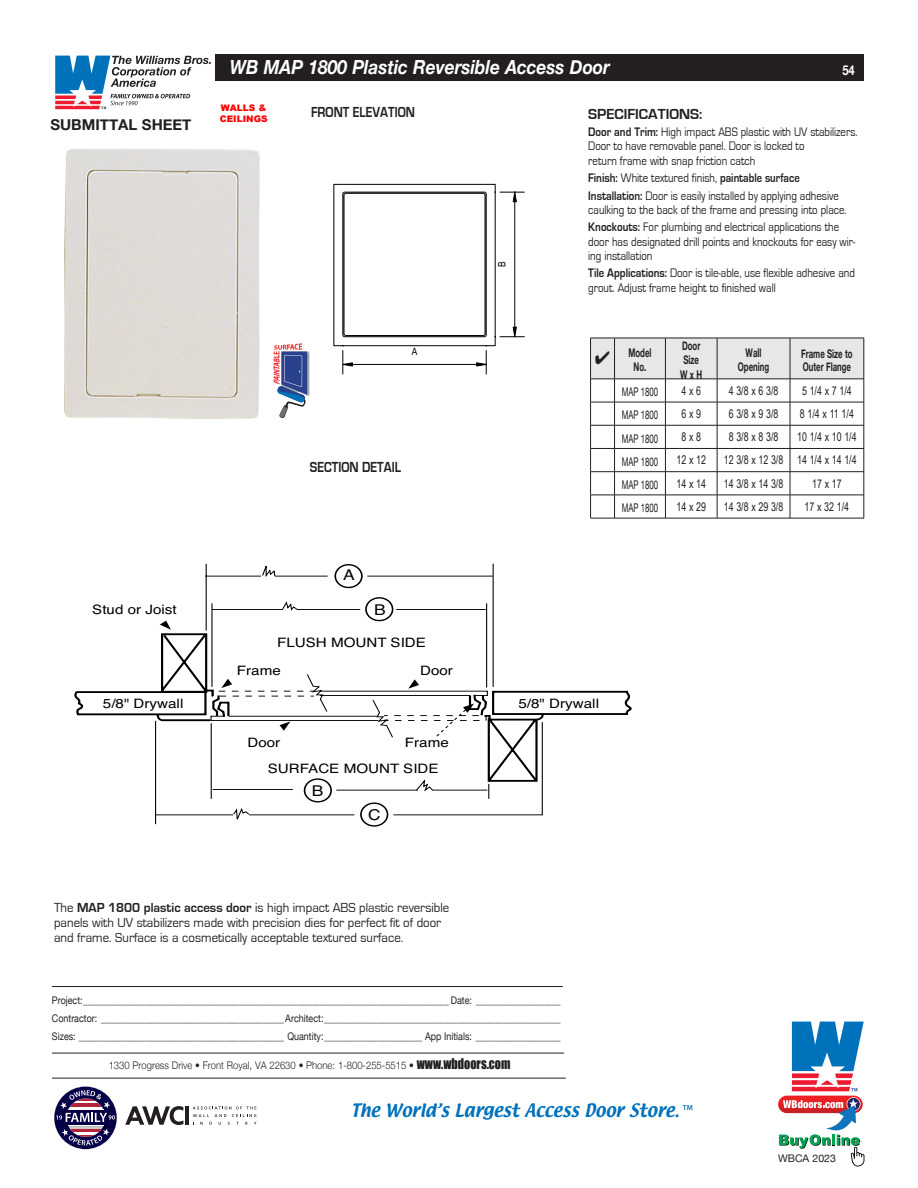
<style>
.page{position:relative;width:918px;height:1188px;background:#fff}
.page>*{position:absolute;margin:0;border:0;box-sizing:border-box;transform-origin:0 0}
.t1{font:italic 700 19.5px "Helvetica Neue";color:#fff;scale:.89 1}
.t2{font:16.05px "Textile";color:#0072bc}
.t3{font:700 15px "Eurostile";color:#231f20;scale:.83 1}
.t4{font:700 15px "Eurostile";color:#231f20}
.t5{font:700 15px "Helvetica Neue";color:#231f20}
.t6{font:14.85px "Helvetica";color:#000;scale:1.17 1}
.t7{font:13.5px/15px "Eurostile";color:#231f20;scale:.95 1}
.t8{font:700 13.5px "Helvetica Neue";color:#fff;scale:.83 1}
.t9{font:13.05px "Helvetica";color:#000;scale:1.17 1}
.SPECS{font:12.75px/14.2px "Eurostile";color:#231f20;scale:.85 1}
.SPECS-2{font:700 12.75px "Eurostile";color:#231f20;scale:.85 1}
.table_text{font:12px "Arial Narrow";color:#231f20;scale:.9 1}
.t10{font:700 12px/13.5px "Helvetica Neue";color:#231f20;scale:.65 1}
.t11{font:12px "Helvetica Neue";color:#231f20;scale:.65 1}
.t12{font:10.5px "Helvetica Neue";color:#231f20;scale:.85 1}
.t13{font:300 10.5px "Helvetica Neue";color:#231f20;scale:.9 1}
.t14{font:10.5px "Helvetica Neue";color:#231f20}
.t15{font:10.2px "Arial Narrow";color:#000}
.t16{font:900 9px "Arial";color:#f00}
.s1{font-weight:700}
.s2{font-weight:400}
.s3{font-family:"Impact";font-weight:400;font-size:13.5px}
</style>
<div class="page">
<svg style="left:792px;top:1022px;width:72px;height:69px"></svg>
<svg style="left:778px;top:1096px;width:85px;height:17px"></svg>
<svg style="left:779px;top:1097px;width:85px;height:69px"></svg>
<svg style="left:54px;top:1086px;width:63px;height:63px"></svg>
<hr style="left:68px;top:1110px;width:35px;height:1px;background:#fff">
<hr style="left:68px;top:1126px;width:35px;height:1px;background:#fff">
<svg style="left:125px;top:1106px;width:59px;height:19px"></svg>
<hr style="left:185px;top:1106px;width:4px;height:19px;background:#231f20">
<svg style="left:193px;top:1106px;width:63px;height:19px"></svg>
<svg style="left:74px;top:690px;width:558px;height:28px"></svg>
<div style="left:360px;top:802px;width:28px;height:25px;border:2px solid #000;border-radius:50%"></div>
<svg style="left:154px;top:563px;width:389px;height:262px"></svg>
<div style="left:262px;top:571px;width:13px;height:10px;background:#fff"></div>
<svg style="left:261px;top:563px;width:15px;height:16px"></svg>
<div style="left:283px;top:604px;width:13px;height:10px;background:#fff"></div>
<svg style="left:281px;top:600px;width:18px;height:12px"></svg>
<svg style="left:232px;top:777px;width:202px;height:47px"></svg>
<svg style="left:333px;top:184px;width:192px;height:190px"></svg>
<img style="left:64px;top:149px;width:196px;height:270px">
<div style="left:215px;top:54px;width:649px;height:27px;background:#231f20"></div>
<svg style="left:55px;top:56px;width:156px;height:53px"></svg>
<hr style="left:52px;top:986px;width:511px;height:1px;background:#231f20">
<hr style="left:52px;top:1078px;width:514px;height:1px;background:#231f20">
<hr style="left:52px;top:1053px;width:512px;height:1px;background:#231f20">
<img style="left:307px;top:351px;width:3px;height:46px">
<svg style="left:274px;top:343px;width:33px;height:75px"></svg>
<svg style="left:590px;top:338px;width:275px;height:181px"></svg>
<p class="t5" style="left:50px;top:113px;width:142px">SUBMITTAL SHEET</p>
<p class="t9" style="left:92px;top:600px;width:74px">Stud or Joist</p>
<p class="t9" style="left:103px;top:694px;width:70px">5/8" Drywall</p>
<p class="t1" style="left:230px;top:52px;width:429px">WB MAP 1800 Plastic Reversible Access Door</p>
<p class="t8" style="left:842px;top:59px;width:16px">54</p>
<p class="t16" style="left:221px;top:102px;width:47px">WALLS &amp;</p>
<p class="t16" style="left:220px;top:112px;width:49px">CEILINGS</p>
<p class="t3" style="left:311px;top:104px;width:127px">FRONT ELEVATION</p>
<p class="t15" style="left:494px;top:267px;width:7px;rotate:-90deg">B</p>
<p class="t4" style="left:588px;top:106px;width:115px">SPECIFICATIONS:</p>
<p class="SPECS" style="left:588px;top:125px;width:318px"><span class="s1">Door and Trim:</span> High impact ABS plastic with UV stabilizers.<br>Door to have removable panel. Door is locked to<br>return frame with snap friction catch</p>
<p class="SPECS-2" style="left:588px;top:171px;width:250px">Finish: <span class="s2">White textured finish,</span> paintable surface</p>
<p class="SPECS" style="left:588px;top:189px;width:305px"><span class="s1">Installation:</span> Door is easily installed by applying adhesive caulking to the back of the frame and pressing into place.</p>
<p class="SPECS" style="left:588px;top:220px;width:316px"><span class="s1">Knockouts:</span> For plumbing and electrical applications the door has designated drill points and knockouts for easy wir&shy;ing installation</p>
<p class="SPECS" style="left:588px;top:266px;width:315px"><span class="s1">Tile Applications:</span> Door is tile-able, use flexible adhesive and grout. Adjust frame height to finished wall</p>
<p class="t3" style="left:310px;top:459px;width:111px">SECTION DETAIL</p>
<p class="t15" style="left:412px;top:344px;width:7px">A</p>
<p class="t10" style="left:628px;top:346px;width:37px">Model</p>
<p class="t10" style="left:634px;top:361px;width:21px">No.</p>
<p class="t10" style="left:682px;top:339px;width:30px">Door</p>
<p class="t10" style="left:683px;top:354px;width:25px">Size</p>
<p class="t10" style="left:680px;top:368px;width:36px">W x H</p>
<p class="t10" style="left:746px;top:346px;width:26px">Wall</p>
<p class="t10" style="left:738px;top:361px;width:50px">Opening</p>
<p class="t10" style="left:801px;top:347px;width:81px">Frame Size to<br>Outer Flange</p>
<p class="t11" style="left:622px;top:383px;width:58px">MAP 1800</p>
<p class="table_text" style="left:681px;top:382px;width:23px">4 x 6</p>
<p class="table_text" style="left:729px;top:382px;width:57px">4 3/8 x 6 3/8</p>
<p class="table_text" style="left:802px;top:382px;width:57px">5 1/4 x 7 1/4</p>
<p class="t11" style="left:622px;top:406px;width:58px">MAP 1800</p>
<p class="table_text" style="left:681px;top:405px;width:23px">6 x 9</p>
<p class="table_text" style="left:729px;top:405px;width:57px">6 3/8 x 9 3/8</p>
<p class="table_text" style="left:800px;top:405px;width:62px">8 1/4 x 11 1/4</p>
<p class="t11" style="left:622px;top:430px;width:58px">MAP 1800</p>
<p class="table_text" style="left:681px;top:428px;width:23px">8 x 8</p>
<p class="table_text" style="left:729px;top:428px;width:57px">8 3/8 x 8 3/8</p>
<p class="table_text" style="left:797px;top:428px;width:68px">10 1/4 x 10 1/4</p>
<p class="t11" style="left:622px;top:453px;width:58px">MAP 1800</p>
<p class="table_text" style="left:677px;top:451px;width:34px">12 x 12</p>
<p class="table_text" style="left:724px;top:451px;width:68px">12 3/8 x 12 3/8</p>
<p class="table_text" style="left:797px;top:451px;width:68px">14 1/4 x 14 1/4</p>
<p class="t11" style="left:622px;top:476px;width:58px">MAP 1800</p>
<p class="table_text" style="left:677px;top:475px;width:34px">14 x 14</p>
<p class="table_text" style="left:724px;top:475px;width:68px">14 3/8 x 14 3/8</p>
<p class="table_text" style="left:812px;top:475px;width:34px">17 x 17</p>
<p class="t11" style="left:622px;top:499px;width:58px">MAP 1800</p>
<p class="table_text" style="left:677px;top:498px;width:34px">14 x 29</p>
<p class="table_text" style="left:724px;top:498px;width:68px">14 3/8 x 29 3/8</p>
<p class="table_text" style="left:805px;top:498px;width:51px">17 x 32 1/4</p>
<p class="t6" style="left:343px;top:563px;width:11px">A</p>
<p class="t6" style="left:374px;top:598px;width:11px">B</p>
<p class="t9" style="left:277px;top:632px;width:129px">FLUSH MOUNT SIDE</p>
<p class="t9" style="left:237px;top:660px;width:39px">Frame</p>
<p class="t9" style="left:420px;top:660px;width:30px">Door</p>
<p class="t9" style="left:247px;top:732px;width:30px">Door</p>
<p class="t9" style="left:405px;top:732px;width:39px">Frame</p>
<p class="t9" style="left:268px;top:758px;width:148px">SURFACE MOUNT SIDE</p>
<p class="t6" style="left:312px;top:780px;width:11px">B</p>
<p class="t6" style="left:368px;top:803px;width:12px">C</p>
<p class="t9" style="left:519px;top:694px;width:70px">5/8" Drywall</p>
<p class="t7" style="left:54px;top:901px;width:418px">The <span class="s1">MAP 1800 plastic access door</span> is high impact ABS plastic reversible panels with UV stabilizers made with precision dies for perfect fit of door and frame. Surface is a cosmetically acceptable textured surface.</p>
<p class="t12" style="left:52px;top:993px;width:600px">Project:__________________________________________________________________________________ Date: ___________________</p>
<p class="t12" style="left:52px;top:1011px;width:600px">Contractor: _________________________________________Architect:_____________________________________________________</p>
<p class="t12" style="left:52px;top:1029px;width:600px">Sizes: ______________________________________________ Quantity:______________________ App Initials: ___________________</p>
<p class="t13" style="left:109px;top:1057px;width:448px">1330 Progress Drive • Front Royal, VA 22630 • Phone: 1-800-255-5515 • <span class="s3">www.wbdoors.com</span></p>
<p class="t2" style="left:352px;top:1099px;width:343px">The World’s Largest Access Door Store. <sup>TM</sup></p>
<p class="t14" style="left:778px;top:1151px;width:59px">WBCA 2023</p>
</div>
